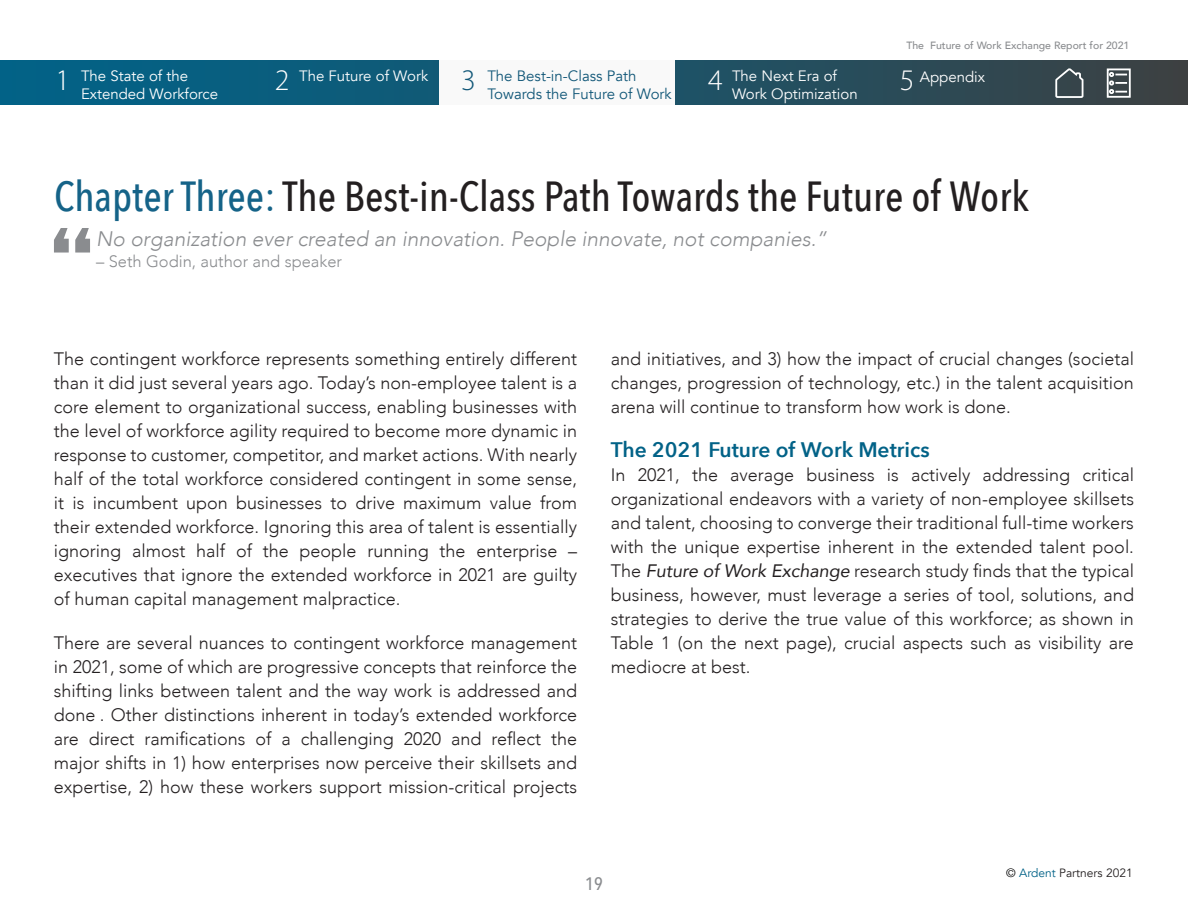
<style>
.page{position:relative;width:1188px;height:918px;background:#fff}
.page>*{position:absolute;margin:0;border:0;box-sizing:border-box;transform-origin:0 0}
.Chapter_Heading{font:500 42px "Avenir Next Condensed";color:#231f20}
.t1{font:300 30px "Myriad Pro";color:#fff}
.t2{font:300 30px "Myriad Pro";color:#115778}
.Chapter_Head_Quote{font:italic 300 21px "Avenir";color:#8a8c8f}
.Heading{font:600 21px "Avenir Next";color:#026287}
.body{font:300 18px/24px "Avenir";color:#231f20;text-align:justify}
.t3{font:500 18px "Avenir Next Condensed";color:#8a8c8f}
.Chapter_Head_Quote-2{font:300 16.5px "Avenir";color:#8a8c8f}
.t4{font:15px/18px "Avenir";color:#fff}
.t5{font:15px/18px "Avenir";color:#115778}
.t6{font:12px "Avenir";color:#231f20}
.t7{font:500 10.5px "Avenir";color:#8a8c8f}
.s1{color:#156388}
.s2{font-weight:400;font-style:italic}
.s3{color:#000}
.s4{color:#026287}
</style>
<div class="page">
<svg style="left:0;top:60px;width:1188px;height:45px;background:#1b5469"></svg>
<div style="left:440px;top:60px;width:235px;height:45px;background:#f9f9f9"></div>
<svg style="left:1106px;top:68px;width:26px;height:31px"></svg>
<svg style="left:1054px;top:67px;width:31px;height:32px"></svg>
<svg style="left:54px;top:228px;width:36px;height:25px"></svg>
<p class="t7" style="left:906px;top:37px;width:225px">The Future of Work Exchange Report for 2021</p>
<h2 class="t1" style="left:56px;top:62px;width:16px">1</h2>
<p class="t4" style="left:299px;top:67px;width:131px">The Future of Work</p>
<p class="t4" style="left:81px;top:67px;width:139px">The State of the<br>Extended Workforce</p>
<h2 class="t1" style="left:275px;top:62px;width:16px">2</h2>
<p class="t4" style="left:732px;top:67px;width:127px">The Next Era of<br>Work Optimization</p>
<p class="t5" style="left:487px;top:67px;width:186px">The Best-in-Class Path<br>Towards the Future of Work</p>
<h2 class="t1" style="left:708px;top:62px;width:16px">4</h2>
<p class="t4" style="left:920px;top:68px;width:67px">Appendix</p>
<h2 class="t2" style="left:461px;top:62px;width:16px">3</h2>
<h2 class="t1" style="left:900px;top:62px;width:16px">5</h2>
<p class="Chapter_Heading" style="left:54px;top:170px;width:977px"><span class="s1">Chapter Three:</span> The Best-in-Class Path Towards the Future of Work</p>
<p class="Chapter_Head_Quote" style="left:96px;top:226px;width:732px">No organization ever created an innovation. People innovate, not companies.”</p>
<p class="Chapter_Head_Quote-2" style="left:96px;top:252px;width:247px">– Seth Godin, author and speaker</p>
<p class="body" style="left:54px;top:347px;width:525px">The contingent workforce represents something entirely different than it did just several years ago. Today’s non-employee talent is a core element to organizational success, enabling businesses with the level of workforce agility required to become more dynamic in response to customer, competitor, and market actions. With nearly half of the total workforce considered contingent in some sense, it is incumbent upon businesses to drive maximum value from their extended workforce. Ignoring this area of talent is essentially ignoring almost half of the people running the enterprise – executives that ignore the extended workforce in 2021 are guilty of human capital management malpractice.</p>
<p class="body" style="left:54px;top:631px;width:525px">There are several nuances to contingent workforce management in 2021, some of which are progressive concepts that reinforce the shifting links between talent and the way work is addressed and done . Other distinctions inherent in today’s extended workforce are direct ramifications of a challenging 2020 and reflect the major shifts in 1) how enterprises now perceive their skillsets and expertise, 2) how these workers support mission-critical projects</p>
<p class="body" style="left:611px;top:347px;width:525px">and initiatives, and 3) how the impact of crucial changes (societal changes, progression of technology, etc.) in the talent acquisition arena will continue to transform how work is done.</p>
<p class="Heading" style="left:611px;top:432px;width:320px">The 2021 Future of Work Metrics</p>
<p class="body" style="left:611px;top:463px;width:525px">In 2021, the average business is actively addressing critical organizational endeavors with a variety of non-employee skillsets and talent, choosing to converge their traditional full-time workers with the unique expertise inherent in the extended talent pool.<br>The <span class="s2">Future of Work Exchange</span> research study finds that the typical business, however, must leverage a series of tool, solutions, and strategies to derive the true value of this workforce; as shown in Table 1 (on the next page), crucial aspects such as visibility are mediocre at best.</p>
<p class="t3" style="left:585px;top:873px;width:19px">19</p>
<p class="t6" style="left:1006px;top:866px;width:128px"><span class="s3">©</span> <span class="s4">Ardent</span> Partners 2021</p>
</div>
